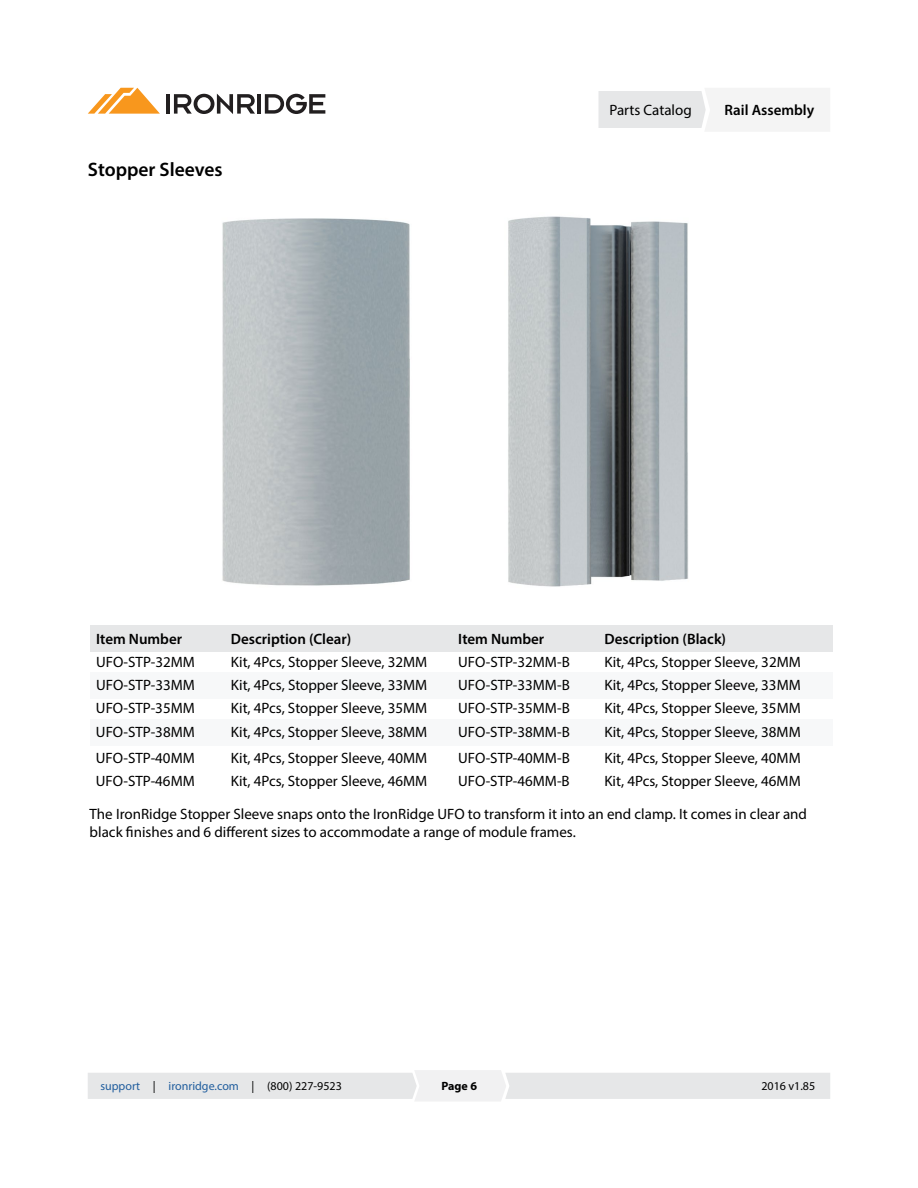
<style>
.page{position:relative;width:918px;height:1188px;background:#fff}
.page>*{position:absolute;margin:0;border:0;box-sizing:border-box;transform-origin:0 0}
.t1{font:600 19.5px "Myriad Pro";color:#000}
.t2{font:15px/18px "Myriad Pro";color:#000}
.t3{font:600 15px "Myriad Pro";color:#000}
.t4{font:12px "Myriad Pro";color:#215e9e}
.t5{font:12px "Myriad Pro";color:#000}
.t6{font:700 12px "Myriad Pro";color:#000}
.s1{color:#000}
</style>
<div class="page">
<svg style="left:88px;top:1070px;width:742px;height:31px"></svg>
<svg style="left:598px;top:88px;width:232px;height:43px"></svg>
<hr style="left:257px;top:94px;width:4px;height:20px;background:#221f20">
<svg style="left:265px;top:94px;width:60px;height:20px"></svg>
<hr style="left:166px;top:94px;width:4px;height:20px;background:#221f20">
<svg style="left:174px;top:94px;width:81px;height:20px"></svg>
<svg style="left:88px;top:88px;width:72px;height:26px"></svg>
<div style="left:90px;top:625px;width:743px;height:26px;background:#e6e7e8"></div>
<div style="left:90px;top:672px;width:743px;height:26px;background:#f7f8f9"></div>
<div style="left:90px;top:719px;width:743px;height:26px;background:#f7f8f9"></div>
<img style="left:222px;top:216px;width:466px;height:371px">
<h1 class="t1" style="left:88px;top:157px;width:136px">Stopper Sleeves</h1>
<p class="t2" style="left:609px;top:101px;width:84px">Parts Catalog</p>
<p class="t3" style="left:725px;top:101px;width:91px">Rail Assembly</p>
<p class="t3" style="left:96px;top:629px;width:88px">Item Number</p>
<p class="t3" style="left:231px;top:629px;width:122px">Description (Clear)</p>
<p class="t3" style="left:458px;top:629px;width:88px">Item Number</p>
<p class="t3" style="left:604px;top:629px;width:123px">Description (Black)</p>
<p class="t2" style="left:96px;top:653px;width:100px">UFO-STP-32MM</p>
<p class="t2" style="left:231px;top:653px;width:198px">Kit, 4Pcs, Stopper Sleeve, 32MM</p>
<p class="t2" style="left:458px;top:653px;width:113px">UFO-STP-32MM-B</p>
<p class="t2" style="left:604px;top:653px;width:198px">Kit, 4Pcs, Stopper Sleeve, 32MM</p>
<p class="t2" style="left:96px;top:676px;width:100px">UFO-STP-33MM</p>
<p class="t2" style="left:231px;top:676px;width:198px">Kit, 4Pcs, Stopper Sleeve, 33MM</p>
<p class="t2" style="left:458px;top:676px;width:113px">UFO-STP-33MM-B</p>
<p class="t2" style="left:604px;top:676px;width:198px">Kit, 4Pcs, Stopper Sleeve, 33MM</p>
<p class="t2" style="left:96px;top:699px;width:100px">UFO-STP-35MM</p>
<p class="t2" style="left:231px;top:699px;width:198px">Kit, 4Pcs, Stopper Sleeve, 35MM</p>
<p class="t2" style="left:458px;top:699px;width:113px">UFO-STP-35MM-B</p>
<p class="t2" style="left:604px;top:699px;width:198px">Kit, 4Pcs, Stopper Sleeve, 35MM</p>
<p class="t2" style="left:96px;top:722px;width:100px">UFO-STP-38MM</p>
<p class="t2" style="left:231px;top:722px;width:198px">Kit, 4Pcs, Stopper Sleeve, 38MM</p>
<p class="t2" style="left:458px;top:722px;width:113px">UFO-STP-38MM-B</p>
<p class="t2" style="left:604px;top:722px;width:198px">Kit, 4Pcs, Stopper Sleeve, 38MM</p>
<p class="t2" style="left:96px;top:748px;width:100px">UFO-STP-40MM</p>
<p class="t2" style="left:231px;top:748px;width:198px">Kit, 4Pcs, Stopper Sleeve, 40MM</p>
<p class="t2" style="left:458px;top:748px;width:113px">UFO-STP-40MM-B</p>
<p class="t2" style="left:604px;top:748px;width:198px">Kit, 4Pcs, Stopper Sleeve, 40MM</p>
<p class="t2" style="left:96px;top:772px;width:100px">UFO-STP-46MM</p>
<p class="t2" style="left:231px;top:772px;width:198px">Kit, 4Pcs, Stopper Sleeve, 46MM</p>
<p class="t2" style="left:458px;top:772px;width:113px">UFO-STP-46MM-B</p>
<p class="t2" style="left:604px;top:772px;width:198px">Kit, 4Pcs, Stopper Sleeve, 46MM</p>
<p class="t2" style="left:90px;top:805px;width:719px">The IronRidge Stopper Sleeve snaps onto the IronRidge UFO to transform it into an end clamp. It comes in clear and black finishes and 6 different sizes to accommodate a range of module frames.</p>
<p class="t4" style="left:100px;top:1079px;width:243px">support <span class="s1">|</span> ironridge.com <span class="s1">| (800) 227-9523</span></p>
<p class="t6" style="left:441px;top:1078px;width:37px">Page 6</p>
<p class="t5" style="left:761px;top:1079px;width:55px">2016 v1.85</p>
</div>
